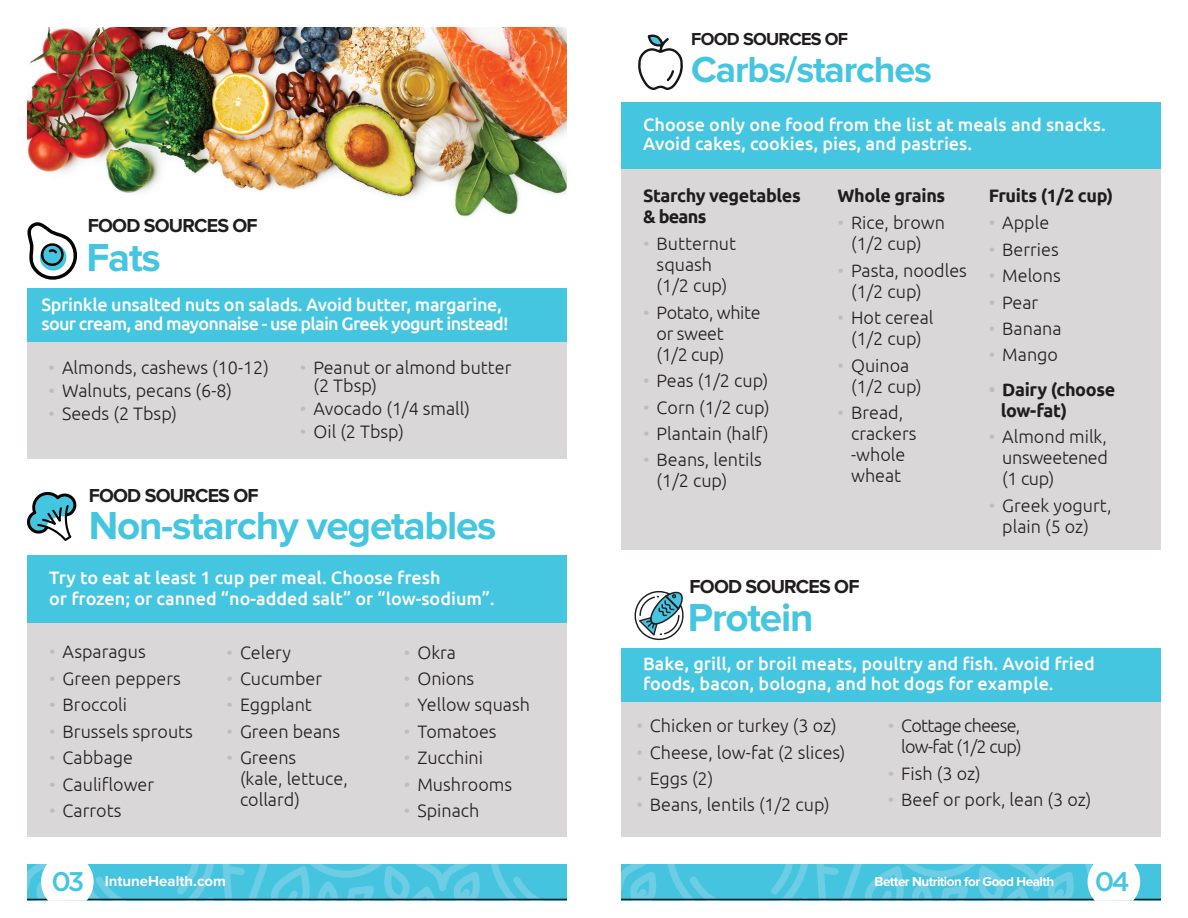
<style>
.page{position:relative;width:1188px;height:918px;background:#fff}
.page>*{position:absolute;margin:0;border:0;box-sizing:border-box;transform-origin:0 0}
.t1{font:700 40.5px "Proxima Nova";letter-spacing:-.03em;color:#44c5e0}
.t2{font:700 37.5px "Proxima Nova";letter-spacing:-.03em;color:#44c5e0}
.t3{font:500 27px "Gotham";color:#44c5e0}
.t4{font:700 19.5px "Proxima Nova";letter-spacing:-.04em;color:#201d1e}
.t5{font:300 18px/21px "Ubuntu";color:#231f20}
.t6{font:500 18px/19.5px "Ubuntu";color:#fff}
.t7{font:500 18px/19.5px "Ubuntu";letter-spacing:-.04em;color:#fff}
.t8{font:700 18px/21px "Ubuntu";letter-spacing:-.02em;color:#201d1e}
.t9{font:300 18px/21px "Ubuntu";letter-spacing:-.04em;color:#231f20;text-align:right}
.t10{font:300 18px/21px "Ubuntu";letter-spacing:-.02em;color:#231f20}
.t11{font:700 18px "Proxima Nova";letter-spacing:-.04em;color:#201d1e}
.t12{font:700 15px "Proxima Nova";color:#fff}
.t13{font:700 13.5px "Proxima Nova";letter-spacing:-.04em;color:#fff}
.s1{color:#bcbdc0}
.s2{font-family:"Gotham";font-weight:500;font-size:27px;color:#44c5e0}
</style>
<div class="page">
<div style="left:621px;top:864px;width:540px;height:36px;background:#45c4df"></div>
<svg style="left:621px;top:864px;width:38px;height:35px"></svg>
<svg style="left:666px;top:864px;width:411px;height:35px"></svg>
<hr style="left:621px;top:899px;width:540px;height:1px;background:#201d1e">
<svg style="left:1084px;top:864px;width:77px;height:37px"></svg>
<svg style="left:490px;top:864px;width:77px;height:35px;background:#4bc4de"></svg>
<hr style="left:27px;top:899px;width:540px;height:1px;background:#201d1e">
<svg style="left:27px;top:864px;width:456px;height:37px;background:#62c6dc"></svg>
<img style="left:27px;top:27px;width:540px;height:190px">
<div style="left:27px;top:556px;width:540px;height:67px;background:#44c5e0"></div>
<div style="left:27px;top:623px;width:540px;height:213px;background:#d9d7d7"></div>
<svg style="left:27px;top:491px;width:50px;height:50px"></svg>
<div style="left:621px;top:701px;width:540px;height:136px;background:#d9d7d7"></div>
<div style="left:621px;top:648px;width:540px;height:54px;background:#44c5e0"></div>
<svg style="left:634px;top:591px;width:50px;height:49px"></svg>
<div style="left:621px;top:102px;width:540px;height:68px;background:#44c5e0"></div>
<div style="left:621px;top:170px;width:540px;height:380px;background:#d9d7d7"></div>
<svg style="left:638px;top:35px;width:45px;height:55px"></svg>
<div style="left:27px;top:342px;width:540px;height:117px;background:#d9d7d7"></div>
<div style="left:27px;top:288px;width:540px;height:54px;background:#44c5e0"></div>
<svg style="left:27px;top:222px;width:50px;height:58px"></svg>
<p class="t4" style="left:88px;top:215px;width:172px">FOOD SOURCES OF</p>
<h1 class="t1" style="left:86px;top:234px;width:76px">Fats</h1>
<p class="t7" style="left:42px;top:294px;width:469px">Sprinkle unsalted nuts on salads. Avoid butter, margarine, sour cream, and mayonnaise - use plain Greek yogurt instead!</p>
<p class="t5" style="left:313px;top:358px;width:200px;line-height:18px;text-indent:-14px"><span class="s1">•</span> Peanut or almond butter (2 Tbsp)</p>
<p class="t5" style="left:300px;top:398px;width:172px"><span class="s1">•</span> Avocado (1/4 small)</p>
<p class="t5" style="left:300px;top:421px;width:106px"><span class="s1">•</span> Oil (2 Tbsp)</p>
<p class="t5" style="left:49px;top:356px;width:222px"><span class="s1">•</span> Almonds, cashews (10-12)</p>
<p class="t5" style="left:49px;top:380px;width:185px"><span class="s1">•</span> Walnuts, pecans (6-8)</p>
<p class="t5" style="left:49px;top:403px;width:130px"><span class="s1">•</span> Seeds (2 Tbsp)</p>
<p class="t4" style="left:89px;top:484px;width:172px">FOOD SOURCES OF</p>
<h1 class="t1" style="left:89px;top:502px;width:409px">Non-starchy vegetables</h1>
<p class="t6" style="left:49px;top:567px;width:447px;line-height:21px">Try to eat at least 1 cup per meal. Choose fresh<br>or frozen; or canned “no-added salt” or “low-sodium”.</p>
<p class="t5" style="left:49px;top:641px;width:98px"><span class="s1">•</span> Asparagus</p>
<p class="t5" style="left:49px;top:668px;width:133px"><span class="s1">•</span> Green peppers</p>
<p class="t5" style="left:49px;top:694px;width:79px"><span class="s1">•</span> Broccoli</p>
<p class="t5" style="left:49px;top:720px;width:145px"><span class="s1">•</span> Brussels sprouts</p>
<p class="t5" style="left:49px;top:747px;width:85px"><span class="s1">•</span> Cabbage</p>
<p class="t5" style="left:49px;top:773px;width:107px"><span class="s1">•</span> Cauliflower</p>
<p class="t5" style="left:49px;top:800px;width:74px"><span class="s1">•</span> Carrots</p>
<p class="t5" style="left:227px;top:641px;width:66px"><span class="s1">•</span> Celery</p>
<p class="t5" style="left:227px;top:668px;width:97px"><span class="s1">•</span> Cucumber</p>
<p class="t5" style="left:227px;top:694px;width:87px"><span class="s1">•</span> Eggplant</p>
<p class="t5" style="left:227px;top:720px;width:115px"><span class="s1">•</span> Green beans</p>
<p class="t5" style="left:240px;top:747px;width:109px;text-indent:-14px"><span class="s1">•</span> Greens<br>(kale, lettuce, collard)</p>
<p class="t5" style="left:404px;top:641px;width:54px"><span class="s1">•</span> Okra</p>
<p class="t5" style="left:404px;top:668px;width:72px"><span class="s1">•</span> Onions</p>
<p class="t5" style="left:404px;top:694px;width:128px"><span class="s1">•</span> Yellow squash</p>
<p class="t5" style="left:404px;top:720px;width:94px"><span class="s1">•</span> Tomatoes</p>
<p class="t5" style="left:404px;top:747px;width:81px"><span class="s1">•</span> Zucchini</p>
<p class="t5" style="left:404px;top:773px;width:110px"><span class="s1">•</span> Mushrooms</p>
<p class="t5" style="left:404px;top:800px;width:77px"><span class="s1">•</span> Spinach</p>
<p class="t11" style="left:691px;top:29px;width:158px">FOOD SOURCES OF</p>
<h2 class="t2" style="left:691px;top:48px;width:242px">Carbs/starches</h2>
<p class="t6" style="left:643px;top:114px;width:464px">Choose only one food from the list at meals and snacks.<br>Avoid cakes, cookies, pies, and pastries.</p>
<p class="t8" style="left:838px;top:184px;width:109px">Whole grains</p>
<p class="t5" style="left:838px;top:212px;width:109px;text-align:center"><span class="s1">•</span> Rice, brown (1/2 cup)</p>
<p class="t5" style="left:851px;top:259px;width:117px;text-indent:-14px"><span class="s1">•</span> Pasta, noodles (1/2 cup)</p>
<p class="t5" style="left:838px;top:307px;width:97px;text-align:center"><span class="s1">•</span> Hot cereal (1/2 cup)</p>
<p class="t5" style="left:851px;top:354px;width:72px;text-indent:-14px"><span class="s1">•</span> Quinoa (1/2 cup)</p>
<p class="t5" style="left:851px;top:402px;width:67px;text-indent:-14px"><span class="s1">•</span> Bread, crackers -whole wheat</p>
<p class="t8" style="left:989px;top:185px;width:126px">Fruits (1/2 cup)</p>
<p class="t5" style="left:989px;top:212px;width:62px"><span class="s1">•</span> Apple</p>
<p class="t5" style="left:989px;top:238px;width:72px"><span class="s1">•</span> Berries</p>
<p class="t5" style="left:989px;top:265px;width:73px"><span class="s1">•</span> Melons</p>
<p class="t5" style="left:989px;top:291px;width:51px"><span class="s1">•</span> Pear</p>
<p class="t5" style="left:989px;top:318px;width:74px"><span class="s1">•</span> Banana</p>
<p class="t5" style="left:989px;top:344px;width:71px"><span class="s1">•</span> Mango</p>
<p class="t8" style="left:1001px;top:379px;width:116px;text-indent:-12px"><span class="s1">•</span> Dairy (choose low-fat)</p>
<p class="t5" style="left:1002px;top:426px;width:107px;text-align:justify;text-indent:-14px"><span class="s1">•</span> Almond milk, unsweetened (1 cup)</p>
<p class="t5" style="left:989px;top:494px;width:124px;text-align:center"><span class="s1">•</span> Greek yogurt, plain (5 oz)</p>
<p class="t8" style="left:643px;top:184px;width:159px">Starchy vegetables &amp; beans</p>
<p class="t5" style="left:643px;top:233px;width:95px;text-align:center"><span class="s1">•</span> Butternut squash<br>(1/2 cup)</p>
<p class="t10" style="left:657px;top:301px;width:106px;text-indent:-14px"><span class="s1">•</span> Potato, white or sweet<br>(1/2 cup)</p>
<p class="t5" style="left:643px;top:370px;width:127px"><span class="s1">•</span> Peas (1/2 cup)</p>
<p class="t5" style="left:643px;top:396px;width:128px"><span class="s1">•</span> Corn (1/2 cup)</p>
<p class="t5" style="left:643px;top:423px;width:127px"><span class="s1">•</span> Plantain (half)</p>
<p class="t5" style="left:657px;top:449px;width:107px;text-indent:-14px"><span class="s1">•</span> Beans, lentils (1/2 cup)</p>
<p class="t4" style="left:690px;top:575px;width:172px">FOOD SOURCES OF</p>
<h1 class="t1" style="left:688px;top:595px;width:127px">Protein</h1>
<p class="t6" style="left:643px;top:654px;width:453px">Bake, grill, or broil meats, poultry and fish. Avoid fried foods, bacon, bologna, and hot dogs for example.</p>
<p class="t5" style="left:636px;top:715px;width:202px"><span class="s1">•</span> Chicken or turkey (3 oz)</p>
<p class="t5" style="left:636px;top:741px;width:211px"><span class="s1">•</span> Cheese, low-fat (2 slices)</p>
<p class="t5" style="left:636px;top:768px;width:79px"><span class="s1">•</span> Eggs (2)</p>
<p class="t5" style="left:636px;top:794px;width:195px"><span class="s1">•</span> Beans, lentils (1/2 cup)</p>
<p class="t9" style="left:888px;top:715px;width:135px"><span class="s1">•</span> Cottage cheese, low-fat (1/2 cup)</p>
<p class="t5" style="left:888px;top:762px;width:95px"><span class="s1">•</span> Fish (3 oz)</p>
<p class="t5" style="left:888px;top:789px;width:205px"><span class="s1">•</span> Beef or pork, lean (3 oz)</p>
<p class="t12" style="left:51px;top:872px;width:176px"><span class="s2">03</span> IntuneHealth.com</p>
<p class="t13" style="left:875px;top:874px;width:181px">Better Nutrition for Good Health</p>
<h3 class="t3" style="left:1095px;top:864px;width:36px">04</h3>
</div>
